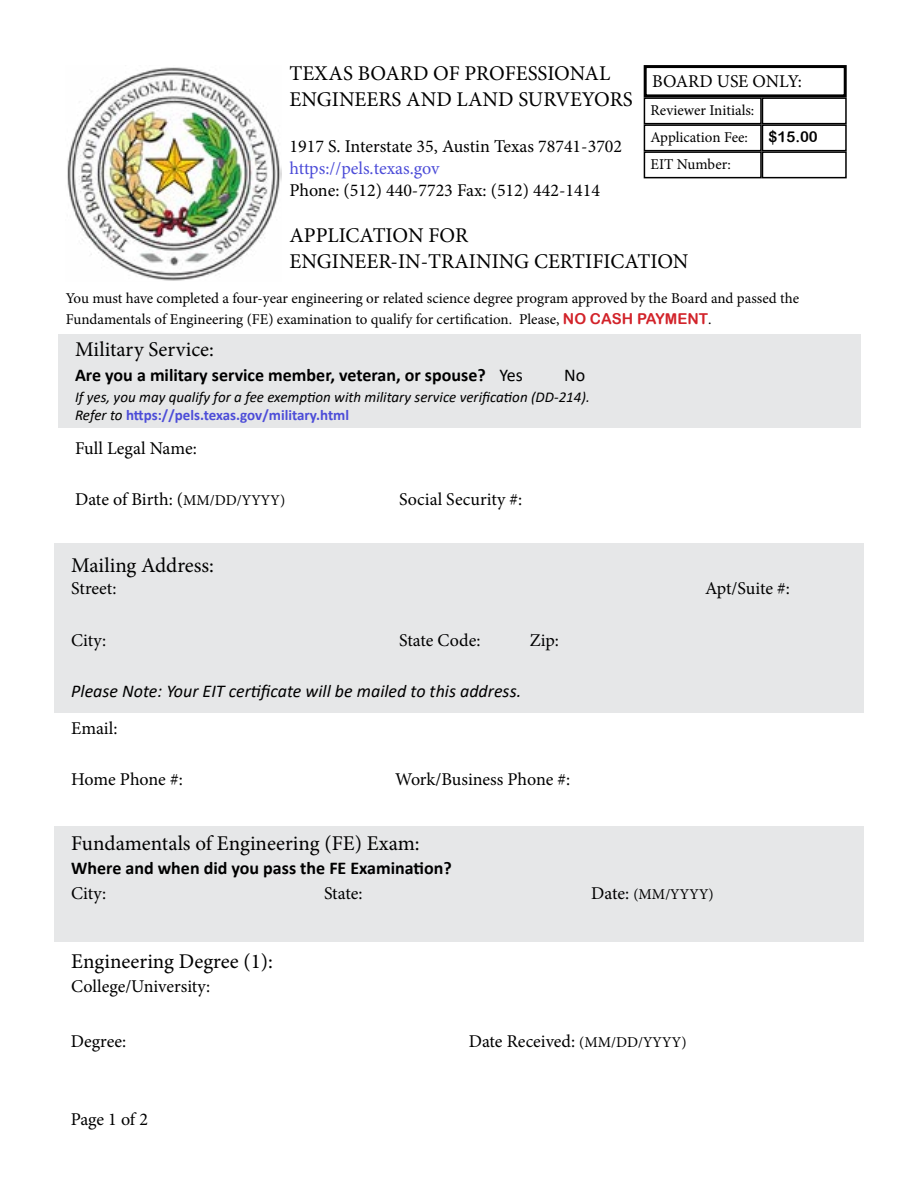
<style>
.page{position:relative;width:918px;height:1188px;background:#fff}
.page>*{position:absolute;margin:0;border:0;box-sizing:border-box;transform-origin:0 0}
.t1{font:21px/25.2px "Minion Pro";color:#000}
.t2{font:18px "Minion Pro";color:#000}
.t3{font:700 18px "Calibri";color:#000}
.t4{font:italic 18px "Calibri";color:#000}
.t5{font:18px "Minion Pro";letter-spacing:-.005em;color:#4c4cd8}
.t6{font:18px "Calibri";color:#000}
.t7{font:15px/21.6px "Minion Pro";color:#000}
.t8{font:italic 15px/18px "Calibri";color:#000}
.t9{font:15px "Arial Rounded MT Bold";color:#000}
.s1{font-family:"Arial Rounded MT Bold";color:#d2232a}
.s2{font-weight:700;font-style:normal;color:#4c4cd8}
.s3{font-size:15px}
.s4{font-size:18px}
</style>
<div class="page">
<div style="left:54px;top:544px;width:810px;height:169px;background:#e6e7e8"></div>
<img style="left:67px;top:67px;width:215px;height:214px">
<div style="left:58px;top:334px;width:802px;height:94px;background:#e6e7e8"></div>
<div style="left:54px;top:826px;width:810px;height:116px;background:#e6e7e8"></div>
<div style="left:644px;top:65px;width:203px;height:32px;border:3px solid #000"></div>
<div style="left:644px;top:97px;width:118px;height:27px;border:2px solid #000"></div>
<div style="left:762px;top:97px;width:85px;height:27px;border:2px solid #000"></div>
<div style="left:644px;top:124px;width:118px;height:27px;border:2px solid #000"></div>
<div style="left:762px;top:124px;width:85px;height:27px;border:2px solid #000"></div>
<div style="left:644px;top:151px;width:118px;height:27px;border:2px solid #000"></div>
<div style="left:762px;top:151px;width:85px;height:27px;border:2px solid #000"></div>
<p class="t1" style="left:289px;top:61px;width:345px">TEXAS BOARD OF PROFESSIONAL<br>ENGINEERS AND LAND SURVEYORS</p>
<p class="t2" style="left:289px;top:135px;width:334px">1917 S. Interstate 35, Austin Texas 78741-3702</p>
<p class="t5" style="left:289px;top:156px;width:151px">https://pels.texas.gov</p>
<p class="t2" style="left:289px;top:178px;width:312px">Phone: (512) 440-7723 Fax: (512) 442-1414</p>
<p class="t1" style="left:289px;top:223px;width:401px">APPLICATION FOR<br>ENGINEER-IN-TRAINING CERTIFICATION</p>
<p class="t2" style="left:652px;top:69px;width:151px">BOARD USE ONLY:</p>
<p class="t7" style="left:651px;top:97px;width:105px;line-height:27px">Reviewer Initials:<br>Application Fee:</p>
<p class="t9" style="left:769px;top:128px;width:51px">$15.00</p>
<p class="t7" style="left:651px;top:154px;width:82px">EIT Number:</p>
<p class="t7" style="left:66px;top:287px;width:735px">You must have completed a four-year engineering or related science degree program approved by the Board and passed the<br>Fundamentals of Engineering (FE) examination to qualify for certification. Please, <span class="s1">NO CASH PAYMENT</span>.</p>
<p class="t1" style="left:75px;top:337px;width:140px">Military Service:</p>
<p class="t3" style="left:75px;top:363px;width:412px">Are you a military service member, veteran, or spouse?</p>
<p class="t6" style="left:500px;top:363px;width:25px">Yes</p>
<p class="t6" style="left:564px;top:363px;width:23px">No</p>
<p class="t8" style="left:75px;top:387px;width:516px">If yes, you may qualify for a fee exemption with military service verification (DD-214).<br>Refer to <span class="s2">https://pels.texas.gov/military.html</span></p>
<p class="t2" style="left:75px;top:436px;width:123px">Full Legal Name:</p>
<p class="t2" style="left:75px;top:488px;width:212px">Date of Birth: (<span class="s3">MM/DD/YYYY)</span></p>
<p class="t2" style="left:399px;top:488px;width:125px">Social Security #:</p>
<p class="t1" style="left:71px;top:552px;width:144px">Mailing Address:</p>
<p class="t2" style="left:71px;top:576px;width:47px">Street:</p>
<p class="t2" style="left:71px;top:628px;width:37px">City:</p>
<p class="t2" style="left:399px;top:628px;width:83px">State Code:</p>
<p class="t2" style="left:530px;top:628px;width:31px">Zip:</p>
<p class="t4" style="left:71px;top:679px;width:451px">Please Note: Your EIT certificate will be mailed to this address.</p>
<p class="t2" style="left:71px;top:716px;width:48px">Email:</p>
<p class="t2" style="left:71px;top:767px;width:113px">Home Phone #:</p>
<p class="t2" style="left:395px;top:767px;width:177px">Work/Business Phone #:</p>
<p class="t1" style="left:71px;top:831px;width:350px">Fundamentals of Engineering (FE) Exam:</p>
<p class="t2" style="left:705px;top:576px;width:86px">Apt/Suite #:</p>
<p class="t3" style="left:71px;top:855px;width:382px">Where and when did you pass the FE Examination?</p>
<p class="t2" style="left:71px;top:881px;width:37px">City:</p>
<p class="t2" style="left:324px;top:881px;width:40px">State:</p>
<p class="t7" style="left:591px;top:883px;width:124px"><span class="s4">Date:</span> (MM/YYYY)</p>
<p class="t1" style="left:71px;top:949px;width:203px">Engineering Degree (1):</p>
<p class="t2" style="left:71px;top:974px;width:141px">College/University:</p>
<p class="t2" style="left:71px;top:1029px;width:57px">Degree:</p>
<p class="t2" style="left:469px;top:1029px;width:219px">Date Received: <span class="s3">(MM/DD/YYYY)</span></p>
<p class="t2" style="left:71px;top:1107px;width:79px">Page 1 of 2</p>
</div>
